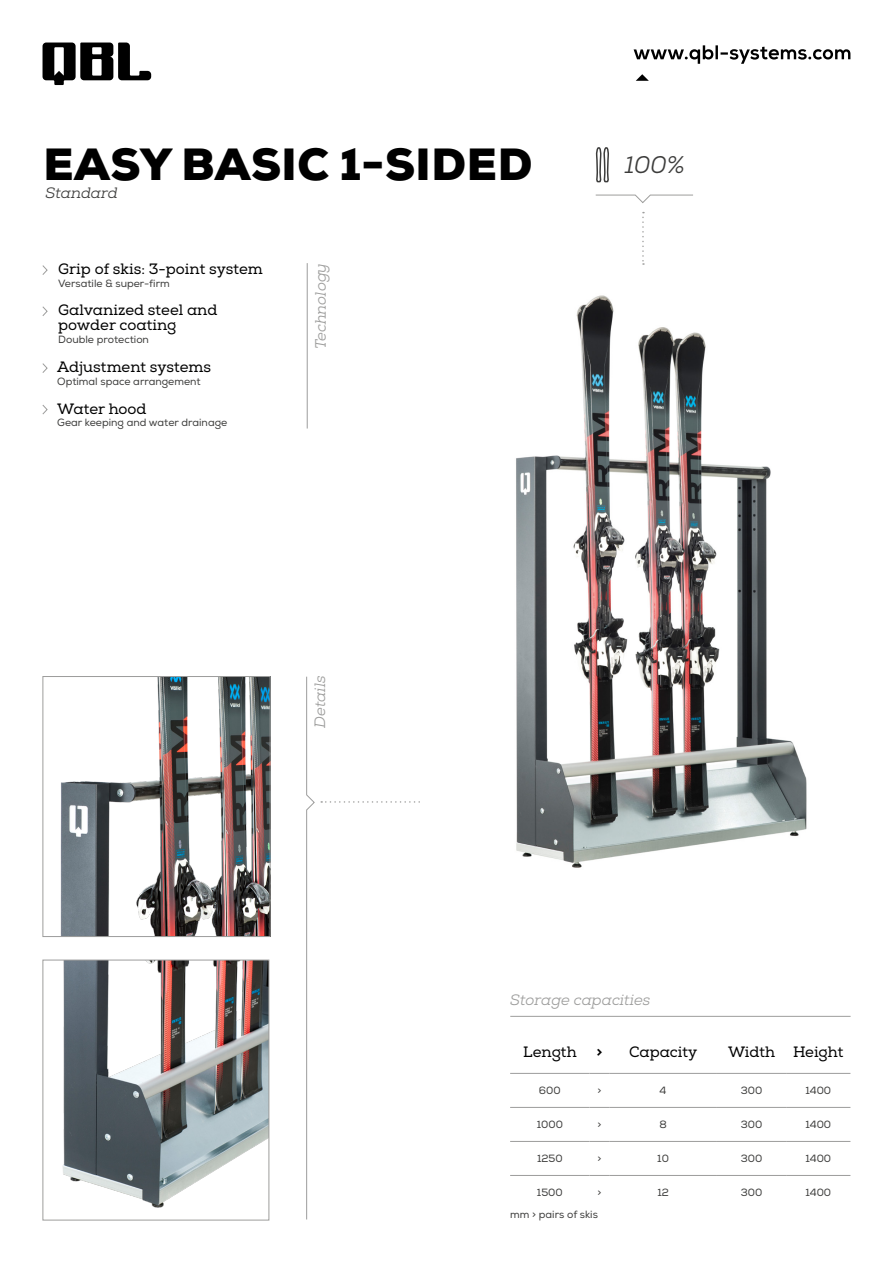
<style>
.page{position:relative;width:893px;height:1263px;background:#fff}
.page>*{position:absolute;margin:0;border:0;box-sizing:border-box;transform-origin:0 0}
.t1{font:900 45px "Nexa";letter-spacing:.015em;color:#000}
.t2{font:italic 24px "Nexa Slab";color:#3c3c3b}
.t3{font:15px/15px "Nexa Slab";color:#000}
.t4{font:italic 15px "Nexa Slab";color:#9d9d9c}
.t5{font:italic 15px "Nexa Slab";color:#3c3c3b}
.t6{font:10.5px "Nexa";color:#3c3c3b}
.s1{font-family:"Nexa";font-weight:800}
</style>
<div class="page">
<hr style="left:307px;top:263px;width:1px;height:165px;background:#9d9d9c">
<hr style="left:510px;top:1016px;width:341px;height:1px;background:#9d9d9c">
<svg style="left:642px;top:212px;width:2px;height:53px"></svg>
<svg style="left:43px;top:43px;width:108px;height:42px"></svg>
<svg style="left:634px;top:45px;width:216px;height:19px"></svg>
<svg style="left:636px;top:74px;width:13px;height:7px"></svg>
<svg style="left:306px;top:676px;width:9px;height:544px"></svg>
<svg style="left:321px;top:801px;width:99px;height:2px"></svg>
<img style="left:60px;top:678px;width:208px;height:257px">
<div style="left:43px;top:676px;width:227px;height:261px;border:1px solid #9d9d9c"></div>
<img style="left:62px;top:962px;width:205px;height:246px">
<div style="left:43px;top:960px;width:226px;height:260px;border:1px solid #9d9d9c"></div>
<svg style="left:595px;top:194px;width:98px;height:9px"></svg>
<svg style="left:595px;top:147px;width:14px;height:36px"></svg>
<img style="left:516px;top:295px;width:291px;height:573px">
<hr style="left:510px;top:1073px;width:80px;height:1px;background:#9d9d9c">
<svg style="left:590px;top:1073px;width:19px;height:1px"></svg>
<hr style="left:609px;top:1073px;width:108px;height:1px;background:#9d9d9c">
<hr style="left:717px;top:1073px;width:69px;height:1px;background:#9d9d9c">
<hr style="left:786px;top:1073px;width:64px;height:1px;background:#9d9d9c">
<hr style="left:510px;top:1107px;width:80px;height:1px;background:#9d9d9c">
<svg style="left:590px;top:1107px;width:19px;height:1px"></svg>
<hr style="left:609px;top:1107px;width:108px;height:1px;background:#9d9d9c">
<hr style="left:717px;top:1107px;width:69px;height:1px;background:#9d9d9c">
<hr style="left:786px;top:1107px;width:64px;height:1px;background:#9d9d9c">
<hr style="left:510px;top:1141px;width:80px;height:1px;background:#9d9d9c">
<svg style="left:590px;top:1141px;width:19px;height:1px"></svg>
<hr style="left:609px;top:1141px;width:108px;height:1px;background:#9d9d9c">
<hr style="left:717px;top:1141px;width:69px;height:1px;background:#9d9d9c">
<hr style="left:786px;top:1141px;width:64px;height:1px;background:#9d9d9c">
<hr style="left:510px;top:1175px;width:80px;height:1px;background:#9d9d9c">
<svg style="left:590px;top:1175px;width:19px;height:1px"></svg>
<hr style="left:609px;top:1175px;width:108px;height:1px;background:#9d9d9c">
<hr style="left:717px;top:1175px;width:69px;height:1px;background:#9d9d9c">
<hr style="left:786px;top:1175px;width:64px;height:1px;background:#9d9d9c">
<svg style="left:42px;top:265px;width:6px;height:10px"></svg>
<svg style="left:42px;top:306px;width:6px;height:10px"></svg>
<svg style="left:42px;top:363px;width:6px;height:10px"></svg>
<svg style="left:42px;top:405px;width:6px;height:10px"></svg>
<h1 class="t1" style="left:43px;top:136px;width:490px">EASY BASIC 1-SIDED</h1>
<h3 class="t5" style="left:46px;top:184px;width:74px">Standard</h3>
<h3 class="t3" style="left:58px;top:262px;width:206px">Grip of skis: 3-point system</h3>
<p class="t6" style="left:58px;top:277px;width:113px">Versatile &amp; super-firm</p>
<h3 class="t3" style="left:58px;top:303px;width:161px">Galvanized steel and powder coating</h3>
<p class="t6" style="left:58px;top:333px;width:92px">Double protection</p>
<h3 class="t3" style="left:57px;top:360px;width:155px">Adjustment systems</h3>
<p class="t6" style="left:57px;top:375px;width:145px">Optimal space arrangement</p>
<h3 class="t3" style="left:57px;top:401px;width:91px">Water hood</h3>
<p class="t6" style="left:57px;top:416px;width:171px">Gear keeping and water drainage</p>
<h3 class="t4" style="left:312px;top:349px;width:88px;rotate:-90deg">Technology</h3>
<h2 class="t2" style="left:625px;top:150px;width:62px">100%</h2>
<h3 class="t4" style="left:311px;top:728px;width:54px;rotate:-90deg">Details</h3>
<h3 class="t4" style="left:510px;top:990px;width:142px">Storage capacities</h3>
<h3 class="t3" style="left:523px;top:1045px;width:55px">Length</h3>
<h3 class="t3" style="left:596px;top:1045px;width:102px"><span class="s1">&gt;</span> Capacity</h3>
<h3 class="t3" style="left:728px;top:1045px;width:117px">Width Height</h3>
<p class="t6" style="left:539px;top:1083px;width:23px">600</p>
<p class="t6" style="left:597px;top:1083px;width:5px">&gt;</p>
<p class="t6" style="left:660px;top:1083px;width:8px">4</p>
<p class="t6" style="left:741px;top:1083px;width:23px">300</p>
<p class="t6" style="left:805px;top:1083px;width:27px">1400</p>
<p class="t6" style="left:537px;top:1117px;width:28px">1000</p>
<p class="t6" style="left:597px;top:1117px;width:5px">&gt;</p>
<p class="t6" style="left:659px;top:1117px;width:9px">8</p>
<p class="t6" style="left:741px;top:1117px;width:23px">300</p>
<p class="t6" style="left:805px;top:1117px;width:27px">1400</p>
<p class="t6" style="left:537px;top:1151px;width:27px">1250</p>
<p class="t6" style="left:597px;top:1151px;width:5px">&gt;</p>
<p class="t6" style="left:657px;top:1151px;width:13px">10</p>
<p class="t6" style="left:741px;top:1151px;width:23px">300</p>
<p class="t6" style="left:805px;top:1151px;width:27px">1400</p>
<p class="t6" style="left:537px;top:1186px;width:27px">1500</p>
<p class="t6" style="left:597px;top:1186px;width:5px">&gt;</p>
<p class="t6" style="left:657px;top:1186px;width:13px">12</p>
<p class="t6" style="left:741px;top:1186px;width:23px">300</p>
<p class="t6" style="left:805px;top:1186px;width:27px">1400</p>
<p class="t6" style="left:510px;top:1208px;width:89px">mm &gt; pairs of skis</p>
</div>
